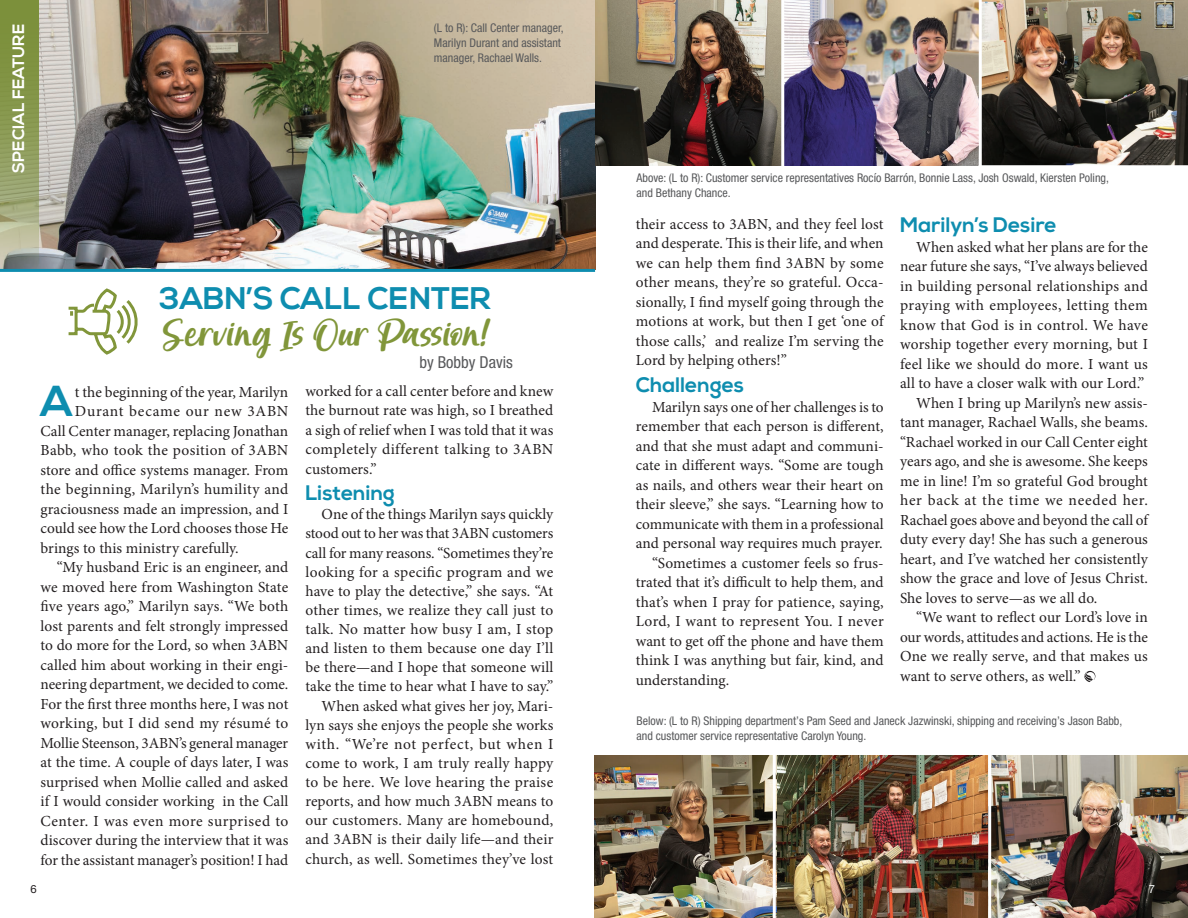
<style>
.page{position:relative;width:1188px;height:918px;background:#fff}
.page>*{position:absolute;margin:0;border:0;box-sizing:border-box;transform-origin:0 0}
.body__drop_cap{font:700 43.2px "Nexa";color:#0e8daf}
.t1{font:40.5px "Brastagi";letter-spacing:-.01em;color:#81963a}
.t2{font:700 31.2px "Nexa";color:#0e8daf}
.Subhead{font:700 21px "Nexa";letter-spacing:.005em;color:#0e8daf}
.Body{font:700 16.5px "Nexa";color:#fff}
.Body-2{font:condensed 16.5px "Helvetica Neue LT Pro";color:#57585a}
.body_w__indent{font:15.3px/19.5px "Minion Pro";letter-spacing:.005em;color:#231f20;text-align:justify}
.body__drop_cap-2{font:15.3px "Minion Pro";letter-spacing:.005em;color:#231f20}
.body__drop_cap-3{font:15.3px "Minion Pro";letter-spacing:.025em;color:#231f20}
.body__drop_cap-4{font:15.3px "Minion Pro";letter-spacing:.045em;color:#231f20}
.t3{font:condensed 12px/15px "Helvetica Neue LT Pro";color:#57585a}
.t4{font:11.25px "Helvetica Neue LT Pro";color:#231f20}
.t5{font:11.25px "Helvetica Neue LT Pro";color:#fff}
</style>
<div class="page">
<svg style="left:1084px;top:671px;width:11px;height:11px"></svg>
<img style="left:784px;top:0;width:195px;height:165px">
<img style="left:776px;top:755px;width:412px;height:163px">
<img style="left:594px;top:755px;width:179px;height:163px">
<img style="left:982px;top:0;width:206px;height:165px">
<img style="left:39px;top:0;width:556px;height:269px">
<svg style="left:0;top:0;width:39px;height:269px;background:#8f9d5f"></svg>
<img style="left:595px;top:0;width:186px;height:165px">
<svg style="left:66px;top:117px;width:73px;height:238px"></svg>
<hr style="left:988px;top:732px;width:3px;height:186px;background:#fff">
<hr style="left:0;top:269px;width:595px;height:3px;background:#0e8daf">
<p class="Body" style="left:9px;top:173px;width:150px;rotate:-90deg">SPECIAL FEATURE</p>
<p class="t3" style="left:434px;top:20px;width:131px">(L to R): Call Center manager,<br>Marilyn Durant and assistant manager, Rachael Walls.</p>
<p class="t2" style="left:159px;top:281px;width:333px">3ABN’S CALL CENTER</p>
<p class="t1" style="left:162px;top:311px;width:327px">Serving Is Our Passion!</p>
<p class="Body-2" style="left:419px;top:353px;width:95px">by Bobby Davis</p>
<p class="body__drop_cap" style="left:40px;top:376px;width:34px">A</p>
<p class="body__drop_cap-2" style="left:75px;top:382px;width:215px">t the beginning of the year, Marilyn</p>
<p class="body__drop_cap-4" style="left:75px;top:401px;width:215px">Durant became our new 3ABN</p>
<p class="body__drop_cap-2" style="left:40px;top:421px;width:249px">Call Center manager, replacing Jonathan</p>
<p class="body__drop_cap-3" style="left:40px;top:440px;width:249px">Babb, who took the position of 3ABN</p>
<p class="body__drop_cap-2" style="left:40px;top:460px;width:249px">store and office systems manager. From</p>
<p class="body__drop_cap-3" style="left:40px;top:479px;width:249px">the beginning, Marilyn’s humility and</p>
<p class="body__drop_cap-2" style="left:40px;top:499px;width:249px">graciousness made an impression, and I</p>
<p class="body__drop_cap-2" style="left:40px;top:518px;width:249px">could see how the Lord chooses those He</p>
<p class="body__drop_cap-2" style="left:40px;top:538px;width:200px">brings to this ministry carefully.</p>
<p class="body_w__indent" style="left:40px;top:558px;width:249px;text-indent:16px">“My husband Eric is an engineer, and we moved here from Washington State five years ago,” Marilyn says. “We both lost parents and felt strongly impressed to do more for the Lord, so when 3ABN called him about working in their engi&shy;neering department, we decided to come.<br>For the first three months here, I was not working, but I did send my résumé to Mollie Steenson, 3ABN’s general manager at the time. A couple of days later, I was surprised when Mollie called and asked if I would consider working in the Call Center. I was even more surprised to discover during the interview that it was for the assistant manager’s position! I had</p>
<p class="body_w__indent" style="left:305px;top:381px;width:249px">worked for a call center before and knew the burnout rate was high, so I breathed a sigh of relief when I was told that it was completely different talking to 3ABN customers.”</p>
<p class="Subhead" style="left:305px;top:481px;width:91px">Listening</p>
<p class="body_w__indent" style="left:305px;top:505px;width:249px;text-indent:16px">One of the things Marilyn says quickly stood out to her was that 3ABN customers call for many reasons. “Sometimes they’re looking for a specific program and we have to play the detective,” she says. “At other times, we realize they call just to talk. No matter how busy I am, I stop and listen to them because one day I’ll be there—and I hope that someone will take the time to hear what I have to say.”</p>
<p class="body_w__indent" style="left:305px;top:696px;width:249px;line-height:19px;text-indent:16px">When asked what gives her joy, Mari&shy;lyn says she enjoys the people she works with. “We’re not perfect, but when I come to work, I am truly really happy to be here. We love hearing the praise reports, and how much 3ABN means to our customers. Many are homebound, and 3ABN is their daily life—and their church, as well. Sometimes they’ve lost</p>
<p class="t3" style="left:637px;top:171px;width:474px">Above: (L to R): Customer service representatives Rocío Barrón, Bonnie Lass, Josh Oswald, Kiersten Poling, and Bethany Chance.</p>
<p class="body_w__indent" style="left:636px;top:214px;width:249px">their access to 3ABN, and they feel lost and desperate. This is their life, and when we can help them find 3ABN by some other means, they’re so grateful. Occa&shy;sionally, I find myself going through the motions at work, but then I get ‘one of those calls,’ and realize I’m serving the Lord by helping others!”</p>
<p class="Subhead" style="left:636px;top:373px;width:110px">Challenges</p>
<p class="body_w__indent" style="left:636px;top:397px;width:249px;text-indent:16px">Marilyn says one of her challenges is to remember that each person is different, and that she must adapt and communi&shy;cate in different ways. “Some are tough as nails, and others wear their heart on their sleeve,” she says. “Learning how to communicate with them in a professional and personal way requires much prayer.</p>
<p class="body_w__indent" style="left:636px;top:553px;width:249px;text-indent:16px">“Sometimes a customer feels so frus&shy;trated that it’s difficult to help them, and that’s when I pray for patience, saying, Lord, I want to represent You. I never want to get off the phone and have them think I was anything but fair, kind, and understanding.</p>
<p class="Subhead" style="left:900px;top:213px;width:158px">Marilyn’s Desire</p>
<p class="body_w__indent" style="left:900px;top:237px;width:249px;text-indent:16px">When asked what her plans are for the near future she says, “I’ve always believed in building personal relationships and praying with employees, letting them know that God is in control. We have worship together every morning, but I feel like we should do more. I want us all to have a closer walk with our Lord.”</p>
<p class="body_w__indent" style="left:900px;top:393px;width:249px;text-indent:16px">When I bring up Marilyn’s new assis&shy;tant manager, Rachael Walls, she beams. “Rachael worked in our Call Center eight years ago, and she is awesome. She keeps me in line! I’m so grateful God brought her back at the time we needed her.<br>Rachael goes above and beyond the call of duty every day! She has such a generous heart, and I’ve watched her consistently show the grace and love of Jesus Christ.<br>She loves to serve—as we all do.</p>
<p class="body_w__indent" style="left:900px;top:608px;width:249px;text-indent:16px">“We want to reflect our Lord’s love in our words, attitudes and actions. He is the One we really serve, and that makes us want to serve others, as well.”</p>
<p class="t3" style="left:637px;top:713px;width:487px">Below: (L to R) Shipping department’s Pam Seed and Janeck Jazwinski, shipping and receiving’s Jason Babb, and customer service representative Carolyn Young.</p>
<p class="t4" style="left:31px;top:882px;width:8px">6</p>
<p class="t5" style="left:1149px;top:882px;width:8px">7</p>
</div>
